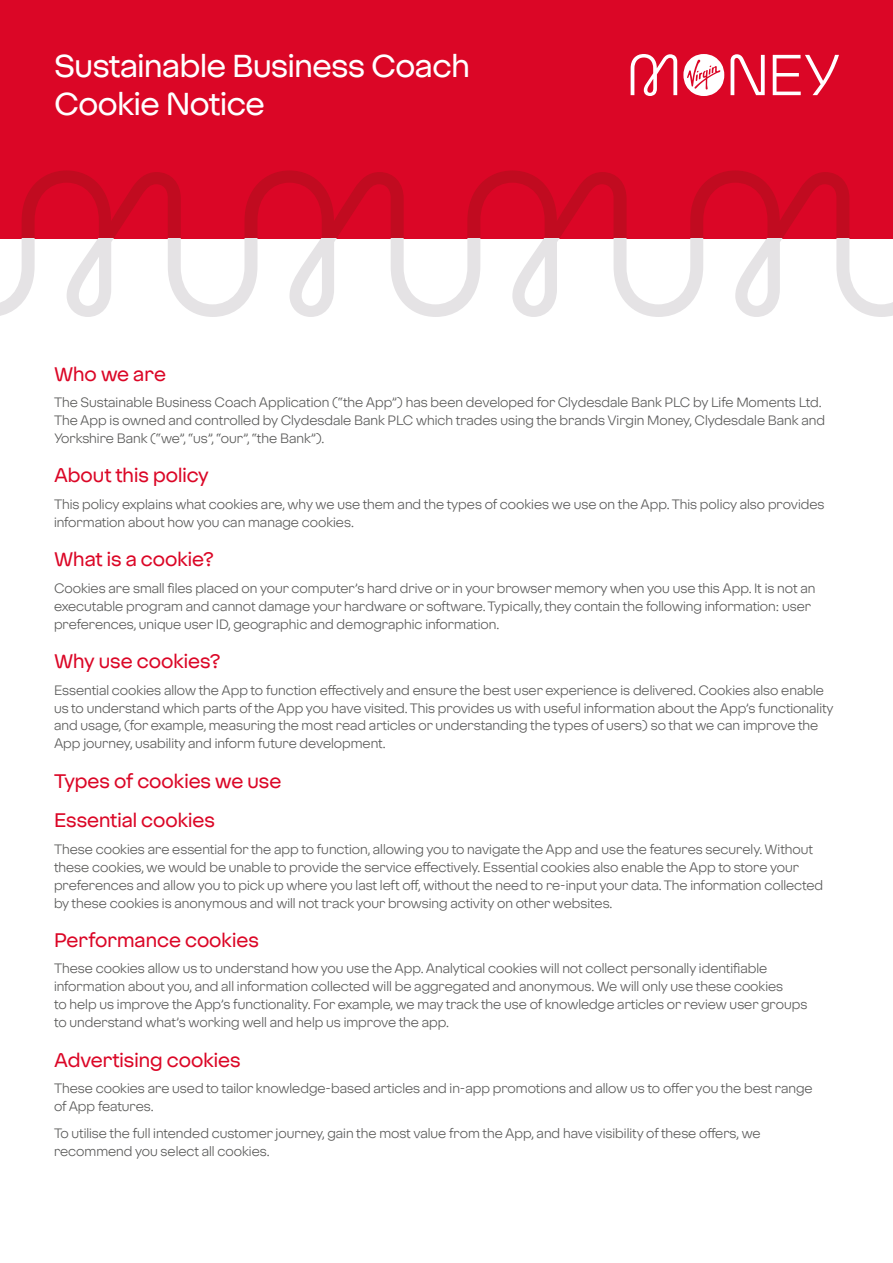
<style>
.page{position:relative;width:893px;height:1263px;background:#fff}
.page>*{position:absolute;margin:0;border:0;box-sizing:border-box;transform-origin:0 0}
.t1{font:500 31.5px/37.5px "Virgin Money Sans";letter-spacing:-.01em;color:#fff}
.t2{font:500 19.5px/39.3px "Virgin Money Sans";color:#db0626}
.t3{font:13.5px/18px "Virgin Money Sans";color:#575756}
</style>
<div class="page">
<div style="left:0;top:0;width:893px;height:238px;background:#db0626"></div>
<svg style="left:631px;top:54px;width:208px;height:42px"></svg>
<svg style="left:22px;top:170px;width:828px;height:68px"></svg>
<svg style="left:0;top:238px;width:893px;height:79px"></svg>
<h1 class="t1" style="left:54px;top:47px;width:417px">Sustainable Business Coach<br>Cookie Notice</h1>
<h2 class="t2" style="left:54px;top:354px;width:114px">Who we are</h2>
<p class="t3" style="left:54px;top:393px;width:772px">The Sustainable Business Coach Application (“the App”) has been developed for Clydesdale Bank PLC by Life Moments Ltd.<br>The App is owned and controlled by Clydesdale Bank PLC which trades using the brands Virgin Money, Clydesdale Bank and<br>Yorkshire Bank (“we”, “us”, “our”, “the Bank”).</p>
<h2 class="t2" style="left:54px;top:455px;width:156px">About this policy</h2>
<p class="t3" style="left:54px;top:495px;width:772px">This policy explains what cookies are, why we use them and the types of cookies we use on the App. This policy also provides information about how you can manage cookies.</p>
<h2 class="t2" style="left:54px;top:539px;width:161px">What is a cookie?</h2>
<p class="t3" style="left:54px;top:579px;width:763px">Cookies are small files placed on your computer’s hard drive or in your browser memory when you use this App. It is not an executable program and cannot damage your hardware or software. Typically, they contain the following information: user preferences, unique user ID, geographic and demographic information.</p>
<h2 class="t2" style="left:54px;top:641px;width:168px">Why use cookies?</h2>
<p class="t3" style="left:54px;top:680px;width:781px">Essential cookies allow the App to function effectively and ensure the best user experience is delivered. Cookies also enable us to understand which parts of the App you have visited. This provides us with useful information about the App’s functionality and usage, (for example, measuring the most read articles or understanding the types of users) so that we can improve the App journey, usability and inform future development.</p>
<h2 class="t2" style="left:54px;top:761px;width:229px">Types of cookies we use<br>Essential cookies</h2>
<p class="t3" style="left:54px;top:839px;width:771px">These cookies are essential for the app to function, allowing you to navigate the App and use the features securely. Without these cookies, we would be unable to provide the service effectively. Essential cookies also enable the App to store your preferences and allow you to pick up where you last left off, without the need to re-input your data. The information collected by these cookies is anonymous and will not track your browsing activity on other websites.</p>
<h2 class="t2" style="left:54px;top:920px;width:206px">Performance cookies</h2>
<p class="t3" style="left:54px;top:959px;width:755px">These cookies allow us to understand how you use the App. Analytical cookies will not collect personally identifiable information about you, and all information collected will be aggregated and anonymous. We will only use these cookies<br>to help us improve the App’s functionality. For example, we may track the use of knowledge articles or review user groups to understand what’s working well and help us improve the app.</p>
<h2 class="t2" style="left:54px;top:1039px;width:188px">Advertising cookies</h2>
<p class="t3" style="left:54px;top:1079px;width:760px">These cookies are used to tailor knowledge-based articles and in-app promotions and allow us to offer you the best range of App features.</p>
<p class="t3" style="left:54px;top:1123px;width:708px">To utilise the full intended customer journey, gain the most value from the App, and have visibility of these offers, we recommend you select all cookies.</p>
</div>
